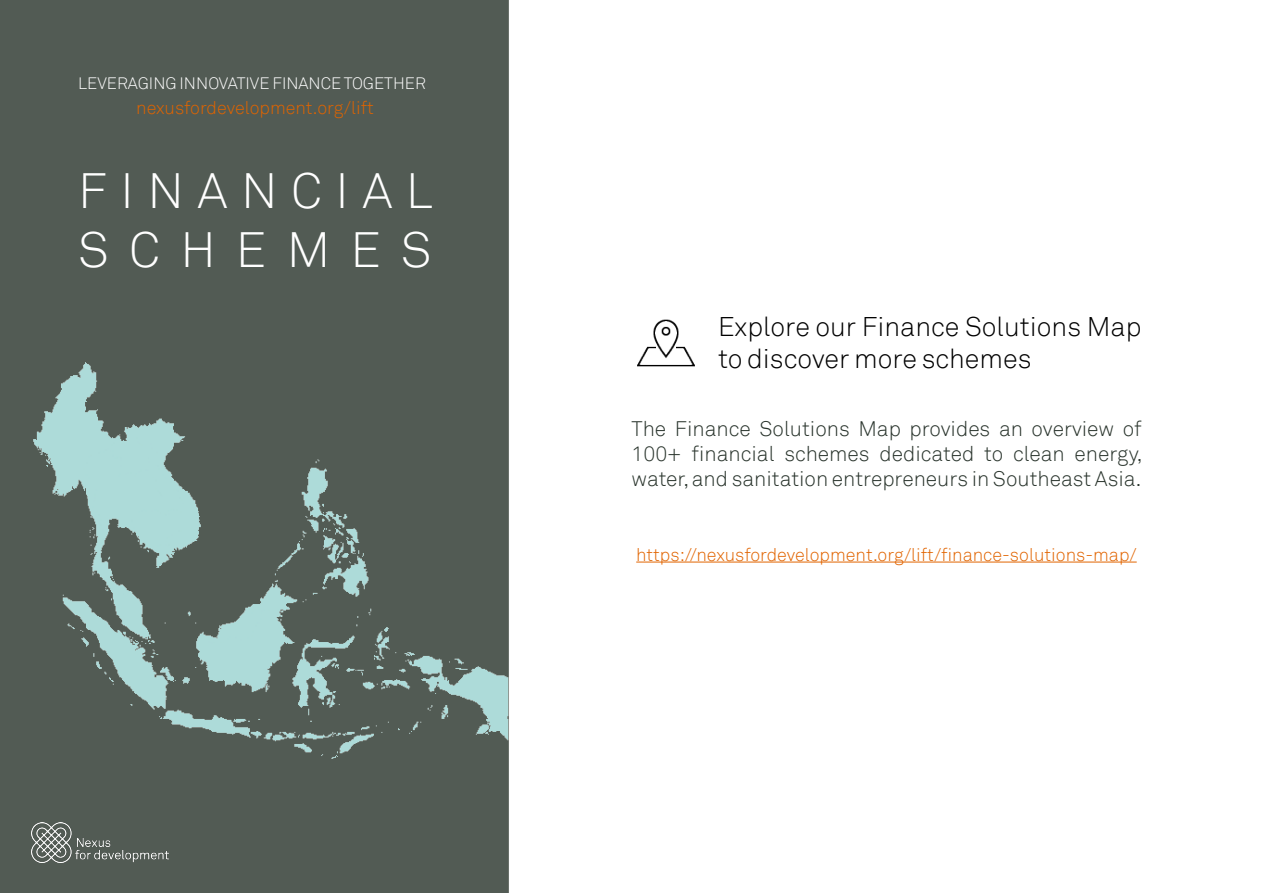
<style>
.page{position:relative;width:1263px;height:893px;background:#fff}
.page>*{position:absolute;margin:0;border:0;box-sizing:border-box;transform-origin:0 0}
.t1{font:300 49.5px "Akkurat";letter-spacing:.275em;color:#fff}
.t2{font:300 49.5px "Akkurat";letter-spacing:.41em;color:#fff}
.t3{font:300 27px "Akkurat";color:#000}
.t4{font:300 21px/25.2px "Akkurat";color:#29342c;text-align:justify}
.t5{font:300 18px "Akkurat";color:#e16400}
.t6{font:300 16.5px "Akkurat";color:#fff}
</style>
<div class="page">
<div style="left:0;top:0;width:509px;height:893px;background:#525b54"></div>
<img style="left:0;top:351px;width:509px;height:417px">
<img style="left:31px;top:823px;width:137px;height:40px">
<img style="left:637px;top:319px;width:58px;height:48px">
<hr style="left:636px;top:562px;width:501px;height:1px;background:#e16400">
<p class="t6" style="left:78px;top:73px;width:349px">LEVERAGING INNOVATIVE FINANCE TOGETHER</p>
<p class="t5" style="left:136px;top:97px;width:239px">nexusfordevelopment.org/lift</p>
<p class="t1" style="left:78px;top:161px;width:356px">FINANCIAL</p>
<p class="t2" style="left:78px;top:221px;width:355px">SCHEMES</p>
<p class="t3" style="left:718px;top:311px;width:425px">Explore our Finance Solutions Map</p>
<p class="t3" style="left:718px;top:343px;width:315px">to discover more schemes</p>
<p class="t4" style="left:631px;top:417px;width:512px">The Finance Solutions Map provides an overview of 100+ financial schemes dedicated to clean energy, water, and sanitation entrepreneurs in Southeast Asia.</p>
<p class="t5" style="left:636px;top:544px;width:502px">https://nexusfordevelopment.org/lift/finance-solutions-map/</p>
</div>
